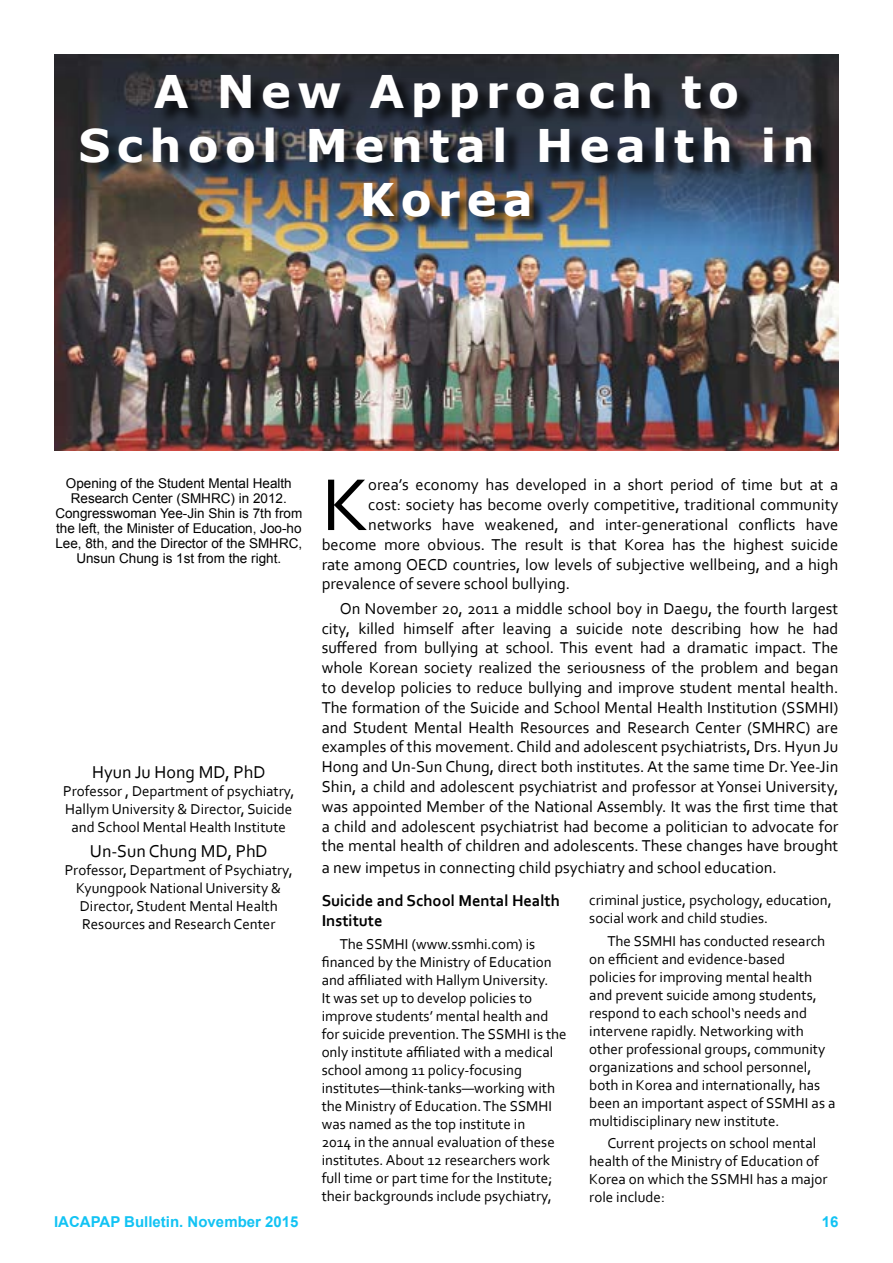
<style>
.page{position:relative;width:893px;height:1263px;background:#fff}
.page>*{position:absolute;margin:0;border:0;box-sizing:border-box;transform-origin:0 0}
.t1{font:77.1px "Corbel";color:#000}
.t2{font:700 45px/54px "Verdana";letter-spacing:.14em;color:#fff;text-align:center}
.t3{font:18px "Corbel";color:#000}
.t4{font:16.5px/19.8px "Corbel";color:#000;text-align:justify}
.t5{font:700 16.5px/19.8px "Corbel";color:#000}
.t6{font:15px/18px "Corbel";color:#000}
.t7{font:700 15px "Arial";color:#12c3f4}
.t8{font:13.5px/15px "Arial";color:#000;text-align:center}
</style>
<div class="page">
<img style="left:54px;top:54px;width:785px;height:396px">
<div style="left:84px;top:75px;width:747px;height:158px;background:#000;opacity:.75"></div>
<p class="t2" style="left:78px;top:63px;width:737px">A New Approach to<br>School Mental Health in<br>Korea</p>
<p class="t8" style="left:55px;top:476px;width:248px">Opening of the Student Mental Health Research Center (SMHRC) in 2012.<br>Congresswoman Yee-Jin Shin is 7th from the left, the Minister of Education, Joo-ho Lee, 8th, and the Director of the SMHRC, Unsun Chung is 1st from the right.</p>
<p class="t3" style="left:92px;top:761px;width:175px">Hyun Ju Hong MD, PhD</p>
<p class="t6" style="left:63px;top:782px;width:233px;text-align:center">Professor , Department of psychiatry,<br>Hallym University &amp; Director, Suicide and School Mental Health Institute</p>
<p class="t3" style="left:90px;top:840px;width:179px">Un-Sun Chung MD, PhD</p>
<p class="t6" style="left:65px;top:861px;width:230px;text-align:center">Professor, Department of Psychiatry, Kyungpook National University &amp; Director, Student Mental Health Resources and Research Center</p>
<p class="t1" style="left:322px;top:457px;width:48px">K</p>
<p class="t4" style="left:368px;top:475px;width:472px">orea’s economy has developed in a short period of time but at a</p>
<p class="t4" style="left:368px;top:494px;width:471px">cost: society has become overly competitive, traditional community</p>
<p class="t4" style="left:368px;top:514px;width:472px">networks have weakened, and inter-generational conflicts have</p>
<p class="t4" style="left:322px;top:534px;width:518px">become more obvious. The result is that Korea has the highest suicide</p>
<p class="t4" style="left:322px;top:554px;width:518px">rate among OECD countries, low levels of subjective wellbeing, and a high</p>
<p class="t4" style="left:322px;top:574px;width:250px">prevalence of severe school bullying.</p>
<p class="t4" style="left:322px;top:598px;width:518px;text-indent:18px">On November 20, 2011 a middle school boy in Daegu, the fourth largest city, killed himself after leaving a suicide note describing how he had suffered from bullying at school. This event had a dramatic impact. The whole Korean society realized the seriousness of the problem and began to develop policies to reduce bullying and improve student mental health.<br>The formation of the Suicide and School Mental Health Institution (SSMHI) and Student Mental Health Resources and Research Center (SMHRC) are examples of this movement. Child and adolescent psychiatrists, Drs. Hyun Ju Hong and Un-Sun Chung, direct both institutes. At the same time Dr. Yee-Jin Shin, a child and adolescent psychiatrist and professor at Yonsei University, was appointed Member of the National Assembly. It was the first time that a child and adolescent psychiatrist had become a politician to advocate for the mental health of children and adolescents. These changes have brought</p>
<p class="t4" style="left:322px;top:857px;width:457px">a new impetus in connecting child psychiatry and school education.</p>
<p class="t5" style="left:322px;top:890px;width:240px">Suicide and School Mental Health<br>Institute</p>
<p class="t6" style="left:322px;top:934px;width:247px;text-indent:18px">The SSMHI (www.ssmhi.com) is financed by the Ministry of Education and affiliated with Hallym University.<br>It was set up to develop policies to improve students’ mental health and for suicide prevention. The SSMHI is the only institute affiliated with a medical school among 11 policy-focusing institutes—think-tanks—working with the Ministry of Education. The SSMHI was named as the top institute in<br>2014 in the annual evaluation of these institutes. About 12 researchers work full time or part time for the Institute; their backgrounds include psychiatry,</p>
<p class="t6" style="left:589px;top:891px;width:244px">criminal justice, psychology, education, social work and child studies.</p>
<p class="t6" style="left:589px;top:931px;width:248px;text-indent:18px">The SSMHI has conducted research on efficient and evidence-based policies for improving mental health and prevent suicide among students, respond to each school‘s needs and intervene rapidly. Networking with other professional groups, community organizations and school personnel, both in Korea and internationally, has been an important aspect of SSMHI as a multidisciplinary new institute.</p>
<p class="t6" style="left:589px;top:1134px;width:240px;text-indent:18px">Current projects on school mental health of the Ministry of Education of<br>Korea on which the SSMHI has a major role include:</p>
<p class="t7" style="left:54px;top:1212px;width:246px">IACAPAP Bulletin. November 2015</p>
<p class="t7" style="left:822px;top:1212px;width:18px">16</p>
</div>
